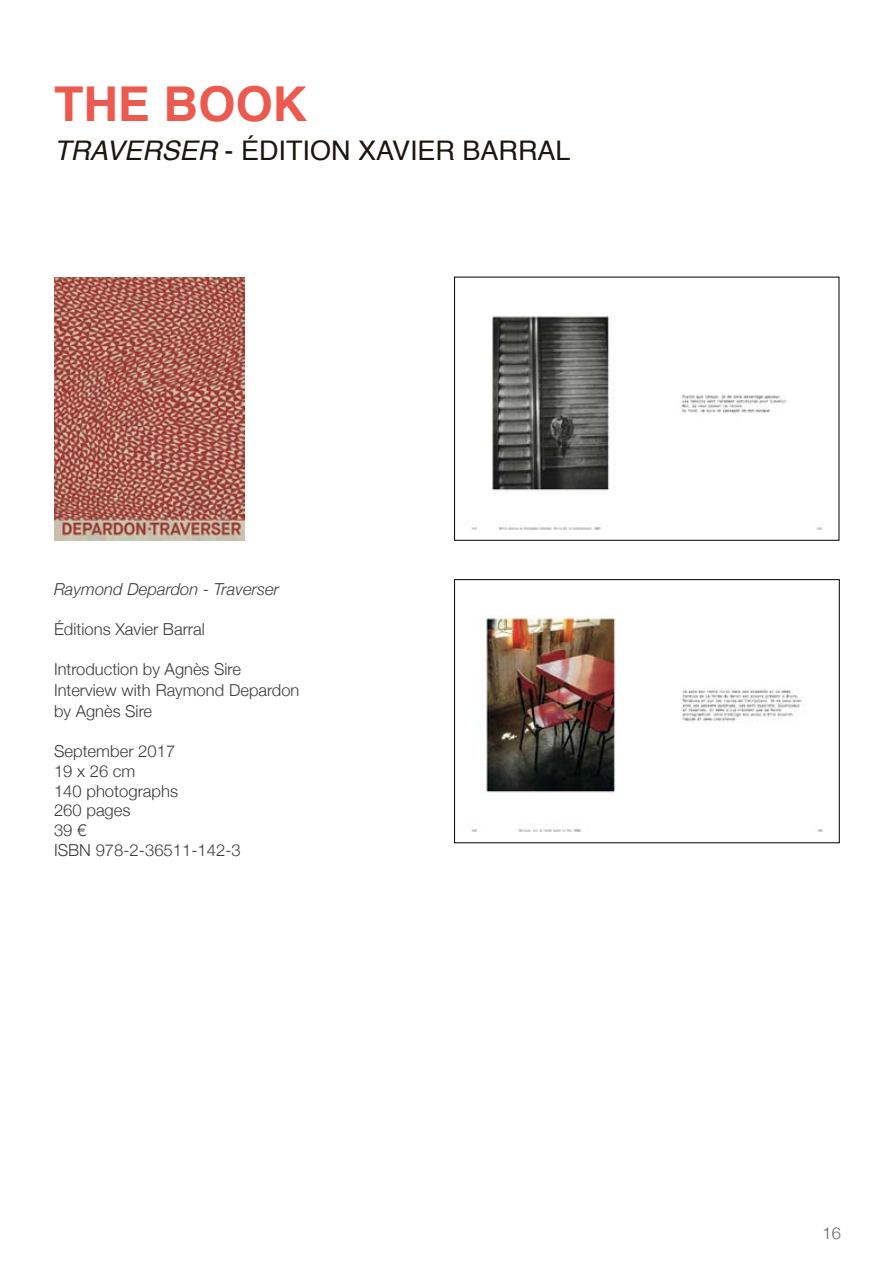
<style>
.page{position:relative;width:893px;height:1263px;background:#fff}
.page>*{position:absolute;margin:0;border:0;box-sizing:border-box;transform-origin:0 0}
.t1{font:700 48px "Helvetica";color:#ec5a4f}
.t2{font:27px "Helvetica";color:#1d160f}
.t3{font:300 16.5px/19.8px "Helvetica Neue";color:#3c3c3b}
.t4{font:italic 300 16.5px "Helvetica Neue";color:#3c3c3b}
.t5{font:300 16.5px "Helvetica Neue";color:#646363}
.s1{font-style:italic}
</style>
<div class="page">
<img style="left:472px;top:315px;width:351px;height:215px">
<div style="left:454px;top:277px;width:385px;height:264px;border:1px solid #000"></div>
<img style="left:472px;top:615px;width:351px;height:217px">
<div style="left:454px;top:579px;width:386px;height:264px;border:1px solid #000"></div>
<img style="left:54px;top:277px;width:191px;height:263px">
<h1 class="t1" style="left:54px;top:65px;width:255px">THE BOOK</h1>
<h2 class="t2" style="left:54px;top:130px;width:518px"><span class="s1">TRAVERSER</span> - ÉDITION XAVIER BARRAL</h2>
<p class="t4" style="left:54px;top:576px;width:227px">Raymond Depardon - Traverser</p>
<p class="t3" style="left:54px;top:617px;width:152px">Éditions Xavier Barral</p>
<p class="t3" style="left:54px;top:658px;width:247px;line-height:21px">Introduction by Agnès Sire<br>Interview with Raymond Depardon by Agnès Sire</p>
<p class="t3" style="left:54px;top:740px;width:188px">September 2017<br>19 x 26 cm<br>140 photographs<br>260 pages<br>39 €<br>ISBN 978-2-36511-142-3</p>
<p class="t5" style="left:823px;top:1219px;width:20px">16</p>
</div>
